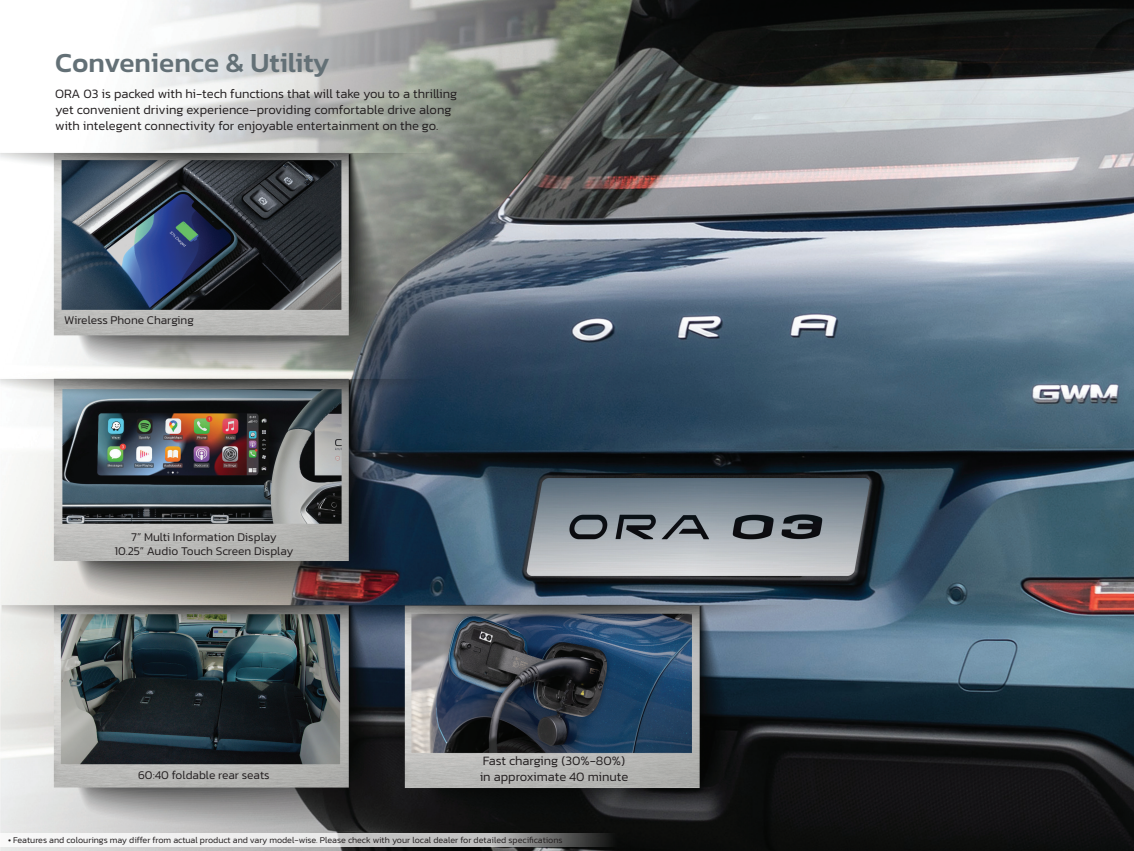
<style>
.page{position:relative;width:1134px;height:851px;background:#fff}
.page>*{position:absolute;margin:0;border:0;box-sizing:border-box;transform-origin:0 0}
.t1{font:500 28px "Kanit";color:#637076}
.t2{font:300 13px/15.6px "Kanit";color:#231f20}
.t3{font:300 12px/14.4px "Kanit";color:#231f20;text-align:center}
.t4{font:300 9px "Kanit";color:#231f20}
</style>
<div class="page">
<img style="left:0;top:0;width:1134px;height:850px">
<svg style="left:0;top:833px;width:1134px;height:13px"></svg>
<h1 class="t1" style="left:55px;top:42px;width:276px">Convenience &amp; Utility</h1>
<p class="t2" style="left:55px;top:86px;width:403px">ORA 03 is packed with hi-tech functions that will take you to a thrilling yet convenient driving experience–providing comfortable drive along with intelegent connectivity for enjoyable entertainment on the go.</p>
<p class="t3" style="left:64px;top:313px;width:131px">Wireless Phone Charging</p>
<p class="t3" style="left:114px;top:529px;width:181px">7” Multi Information Display<br>10.25” Audio Touch Screen Display</p>
<p class="t3" style="left:138px;top:767px;width:133px">60:40 foldable rear seats</p>
<p class="t2" style="left:480px;top:752px;width:150px">Fast charging (30%-80%) in approximate 40 minute</p>
<p class="t4" style="left:8px;top:833px;width:556px">• Features and colourings may differ from actual product and vary model-wise. Please check with your local dealer for detailed specifications</p>
</div>
